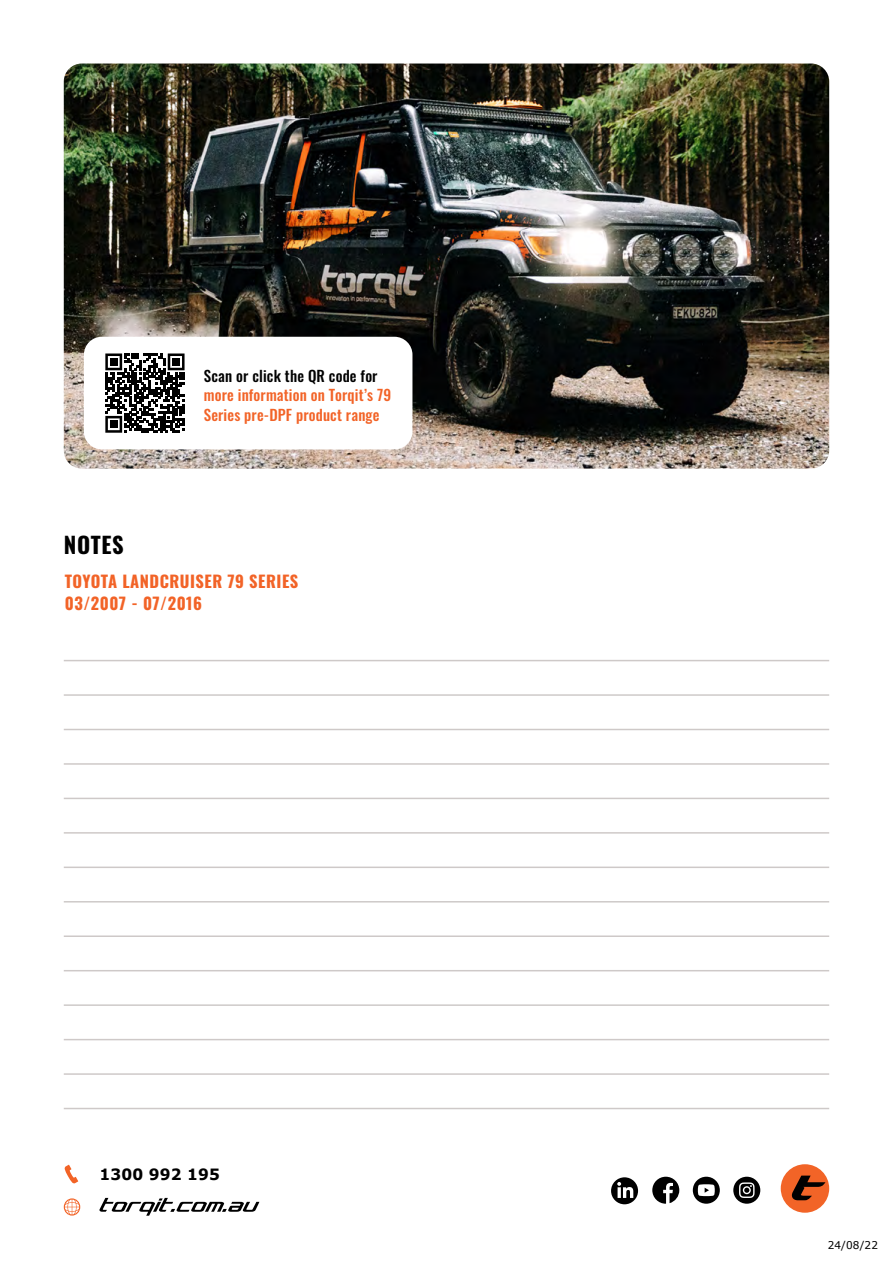
<style>
.page{position:relative;width:893px;height:1263px;background:#fff}
.page>*{position:absolute;margin:0;border:0;box-sizing:border-box;transform-origin:0 0}
.t1{font:700 22.5px "Oswald";letter-spacing:.03em;color:#000}
.t2{font:700 16.5px/22.5px "Oswald";letter-spacing:.03em;color:#f26327}
.t3{font:700 15.6px "Verdana";letter-spacing:.01em;color:#000}
.t4{font:500 15px/19.5px "Oswald";letter-spacing:.01em;color:#f26327}
.t5{font:500 15px "Oswald";letter-spacing:.01em;color:#000}
.t6{font:10.65px "Verdana";color:#000}
</style>
<div class="page">
<img style="left:64px;top:64px;width:765px;height:405px">
<div style="left:84px;top:337px;width:328px;height:112px;background:#fff;border-radius:18px"></div>
<svg style="left:105px;top:353px;width:80px;height:80px"></svg>
<div style="left:110px;top:358px;width:7px;height:7px;background:#000"></div>
<div style="left:173px;top:358px;width:7px;height:7px;background:#000"></div>
<div style="left:110px;top:421px;width:7px;height:7px;background:#000"></div>
<div style="left:781px;top:1164px;width:48px;height:49px;background:#f26427;border-radius:50%"></div>
<svg style="left:791px;top:1175px;width:34px;height:25px"></svg>
<svg style="left:99px;top:1198px;width:160px;height:18px"></svg>
<svg style="left:65px;top:1165px;width:13px;height:18px"></svg>
<svg style="left:64px;top:1198px;width:16px;height:17px"></svg>
<svg style="left:652px;top:1177px;width:27px;height:27px"></svg>
<svg style="left:693px;top:1177px;width:27px;height:27px"></svg>
<svg style="left:733px;top:1177px;width:27px;height:27px"></svg>
<svg style="left:611px;top:1177px;width:27px;height:27px"></svg>
<hr style="left:64px;top:660px;width:765px;height:1px;background:#cec9c8">
<hr style="left:64px;top:694px;width:765px;height:2px;background:#cec9c8">
<hr style="left:64px;top:729px;width:765px;height:1px;background:#cec9c8">
<hr style="left:64px;top:763px;width:765px;height:2px;background:#cec9c8">
<hr style="left:64px;top:798px;width:765px;height:1px;background:#cec9c8">
<hr style="left:64px;top:832px;width:765px;height:2px;background:#cec9c8">
<hr style="left:64px;top:970px;width:765px;height:1px;background:#cec9c8">
<hr style="left:64px;top:935px;width:765px;height:2px;background:#cec9c8">
<hr style="left:64px;top:1073px;width:765px;height:2px;background:#cec9c8">
<hr style="left:64px;top:1108px;width:765px;height:1px;background:#cec9c8">
<hr style="left:64px;top:866px;width:765px;height:2px;background:#cec9c8">
<hr style="left:64px;top:1004px;width:765px;height:2px;background:#cec9c8">
<hr style="left:64px;top:901px;width:765px;height:1px;background:#cec9c8">
<hr style="left:64px;top:1039px;width:765px;height:1px;background:#cec9c8">
<p class="t5" style="left:204px;top:368px;width:175px">Scan or click the QR code for</p>
<p class="t4" style="left:204px;top:386px;width:189px">more information on Torqit’s 79<br>Series pre-DPF product range</p>
<h1 class="t1" style="left:64px;top:533px;width:61px">NOTES</h1>
<p class="t2" style="left:65px;top:571px;width:235px">TOYOTA LANDCRUISER 79 SERIES<br>03/2007 - 07/2016</p>
<p class="t3" style="left:99px;top:1164px;width:122px">1300 992 195</p>
<p class="t6" style="left:828px;top:1238px;width:52px">24/08/22</p>
</div>
